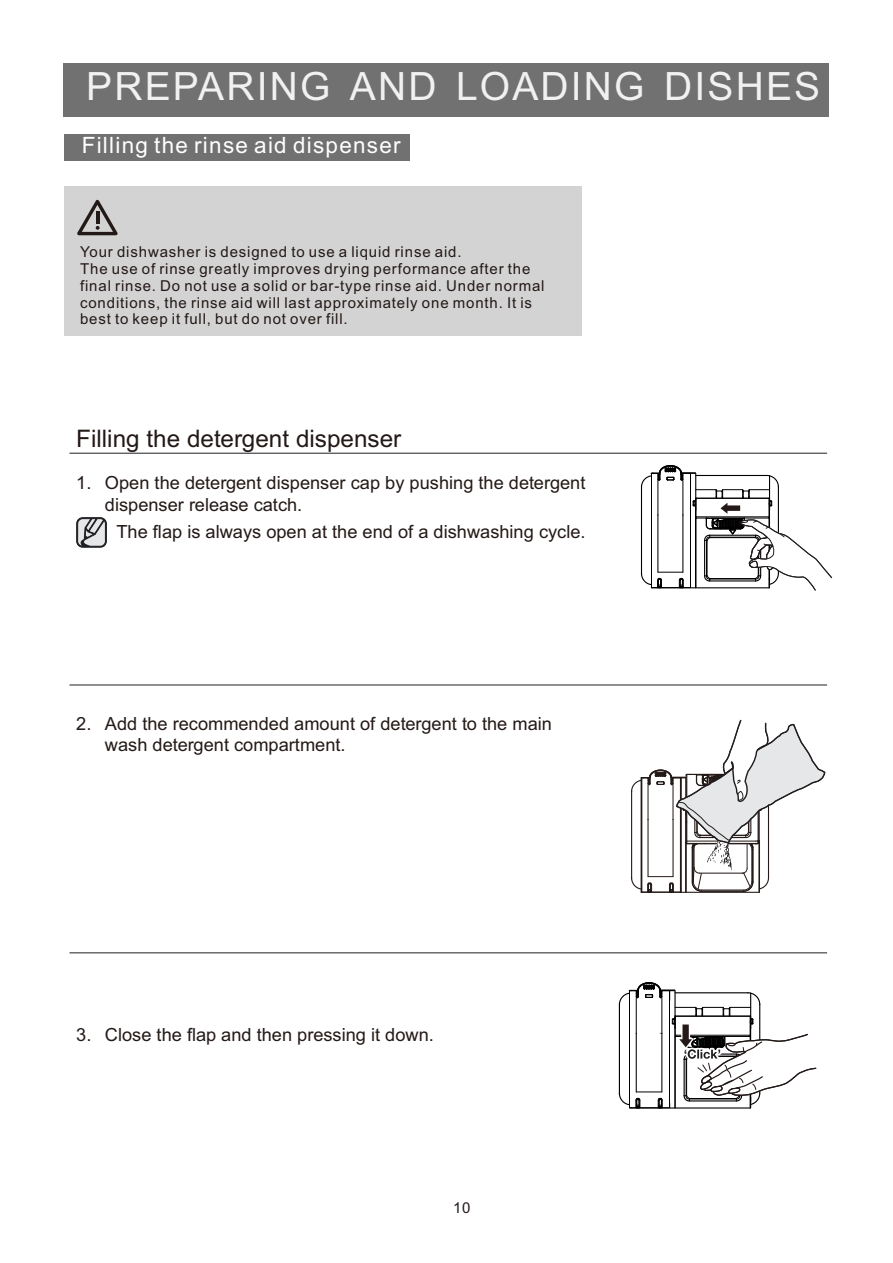
<style>
.page{position:relative;width:893px;height:1263px;background:#fff}
.page>*{position:absolute;margin:0;border:0;box-sizing:border-box;transform-origin:0 0}
.t1{font:39px "Arial";letter-spacing:.055em;color:#f1f1f2}
.t2{font:24.15px "Arial";color:#231916}
.t3{font:22.5px "Arial";letter-spacing:.055em;color:#fff}
.t4{font:18.15px/21.8px "Arial";color:#231916}
.t5{font:15px/16.8px "Arial";letter-spacing:.055em;color:#231916}
</style>
<div class="page">
<div style="left:64px;top:64px;width:765px;height:53px;background:#717171"></div>
<div style="left:64px;top:134px;width:346px;height:26px;background:#717171"></div>
<div style="left:64px;top:186px;width:518px;height:150px;background:#d3d3d4"></div>
<svg style="left:77px;top:199px;width:41px;height:37px"></svg>
<hr style="left:69px;top:453px;width:758px;height:1px;background:#1e1f22">
<hr style="left:69px;top:685px;width:758px;height:1px;background:#1e1f22">
<div style="left:76px;top:517px;width:31px;height:31px;border:1px solid #1e1f22;border-radius:6px"></div>
<svg style="left:77px;top:518px;width:29px;height:29px"></svg>
<svg style="left:640px;top:465px;width:193px;height:126px"></svg>
<svg style="left:631px;top:719px;width:195px;height:174px"></svg>
<svg style="left:618px;top:982px;width:199px;height:127px"></svg>
<hr style="left:69px;top:952px;width:758px;height:1px;background:#1e1f22">
<h1 class="t1" style="left:86px;top:72px;width:735px">PREPARING AND LOADING DISHES</h1>
<h3 class="t3" style="left:82px;top:137px;width:320px">Filling the rinse aid dispenser</h3>
<p class="t5" style="left:80px;top:245px;width:466px">Your dishwasher is designed to use a liquid rinse aid.<br>The use of rinse greatly improves drying performance after the final rinse. Do not use a solid or bar-type rinse aid. Under normal conditions, the rinse aid will last approximately one month. It is best to keep it full, but do not over fill.</p>
<h2 class="t2" style="left:76px;top:430px;width:327px">Filling the detergent dispenser</h2>
<p class="t4" style="left:105px;top:473px;width:482px;text-indent:-29px">1. Open the detergent dispenser cap by pushing the detergent dispenser release catch.</p>
<p class="t4" style="left:116px;top:523px;width:471px">The flap is always open at the end of a dishwashing cycle.</p>
<p class="t4" style="left:105px;top:714px;width:449px;text-indent:-29px">2. Add the recommended amount of detergent to the main wash detergent compartment.</p>
<p class="t4" style="left:76px;top:1025px;width:359px">3. Close the flap and then pressing it down.</p>
<p class="t5" style="left:453px;top:1201px;width:19px">10</p>
</div>
